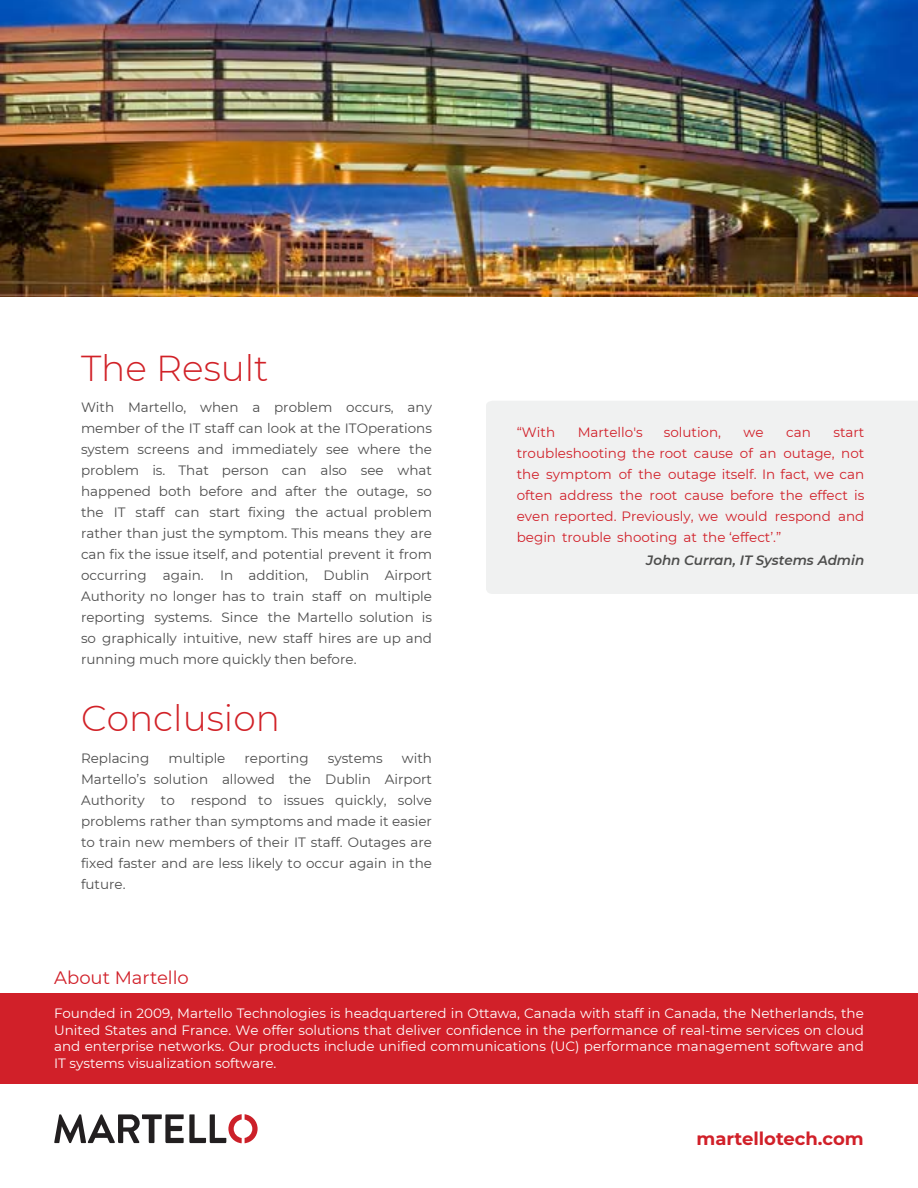
<style>
.page{position:relative;width:918px;height:1188px;background:#fff}
.page>*{position:absolute;margin:0;border:0;box-sizing:border-box;transform-origin:0 0}
.t1{font:300 36px "Montserrat";color:#d12127}
.t2{font:700 18px "Montserrat";color:#d12029}
.t3{font:18px "Montserrat";color:#d12029}
.t4{font:13.5px/21px "Montserrat";color:#4d4d4d;text-align:justify}
.t5{font:13.5px/16.5px "Montserrat";color:#fff;text-align:justify}
.t6{font:13.5px/21px "Montserrat";color:#d12029;text-align:justify}
.t7{font:italic 600 13.5px "Montserrat";color:#4d4d4c}
</style>
<div class="page">
<div style="left:0;top:994px;width:918px;height:90px;background:#d12029"></div>
<img style="left:0;top:0;width:918px;height:297px">
<svg style="left:54px;top:1114px;width:204px;height:29px"></svg>
<div style="left:486px;top:401px;width:432px;height:193px;background:#f0f1f1"></div>
<h1 class="t1" style="left:81px;top:343px;width:189px">The Result</h1>
<p class="t4" style="left:81px;top:396px;width:353px">With Martello, when a problem occurs, any member of the IT staff can look at the ITOperations system screens and immediately see where the problem is. That person can also see what happened both before and after the outage, so the IT staff can start fixing the actual problem rather than just the symptom. This means they are can fix the issue itself, and potential prevent it from occurring again. In addition, Dublin Airport Authority no longer has to train staff on multiple reporting systems. Since the Martello solution is so graphically intuitive, new staff hires are up and running much more quickly then before.</p>
<h1 class="t1" style="left:81px;top:694px;width:200px">Conclusion</h1>
<p class="t4" style="left:81px;top:747px;width:70px">Replacing</p>
<p class="t4" style="left:168px;top:747px;width:59px">multiple</p>
<p class="t4" style="left:245px;top:747px;width:66px">reporting</p>
<p class="t4" style="left:328px;top:747px;width:57px">systems</p>
<p class="t4" style="left:81px;top:747px;width:353px;text-indent:321px">with Martello’s solution allowed the Dublin Airport Authority to respond to issues quickly, solve problems rather than symptoms and made it easier to train new members of their IT staff. Outages are fixed faster and are less likely to occur again in the future.</p>
<h2 class="t3" style="left:54px;top:965px;width:136px">About Martello</h2>
<p class="t6" style="left:517px;top:421px;width:40px">“With</p>
<p class="t6" style="left:578px;top:421px;width:66px">Martello's</p>
<p class="t6" style="left:664px;top:421px;width:59px">solution,</p>
<p class="t6" style="left:744px;top:421px;width:22px">we</p>
<p class="t6" style="left:786px;top:421px;width:26px">can</p>
<p class="t6" style="left:517px;top:421px;width:349px;text-indent:317px">start troubleshooting the root cause of an outage, not the symptom of the outage itself. In fact, we can often address the root cause before the effect is even reported. Previously, we would respond and begin trouble shooting at the ‘effect’.”</p>
<p class="t7" style="left:646px;top:551px;width:220px">John Curran, IT Systems Admin</p>
<p class="t5" style="left:54px;top:1005px;width:811px">Founded in 2009, Martello Technologies is headquartered in Ottawa, Canada with staff in Canada, the Netherlands, the United States and France. We offer solutions that deliver confidence in the performance of real-time services on cloud and enterprise networks. Our products include unified communications (UC) performance management software and IT systems visualization software.</p>
<h2 class="t2" style="left:697px;top:1126px;width:169px">martellotech.com</h2>
</div>
